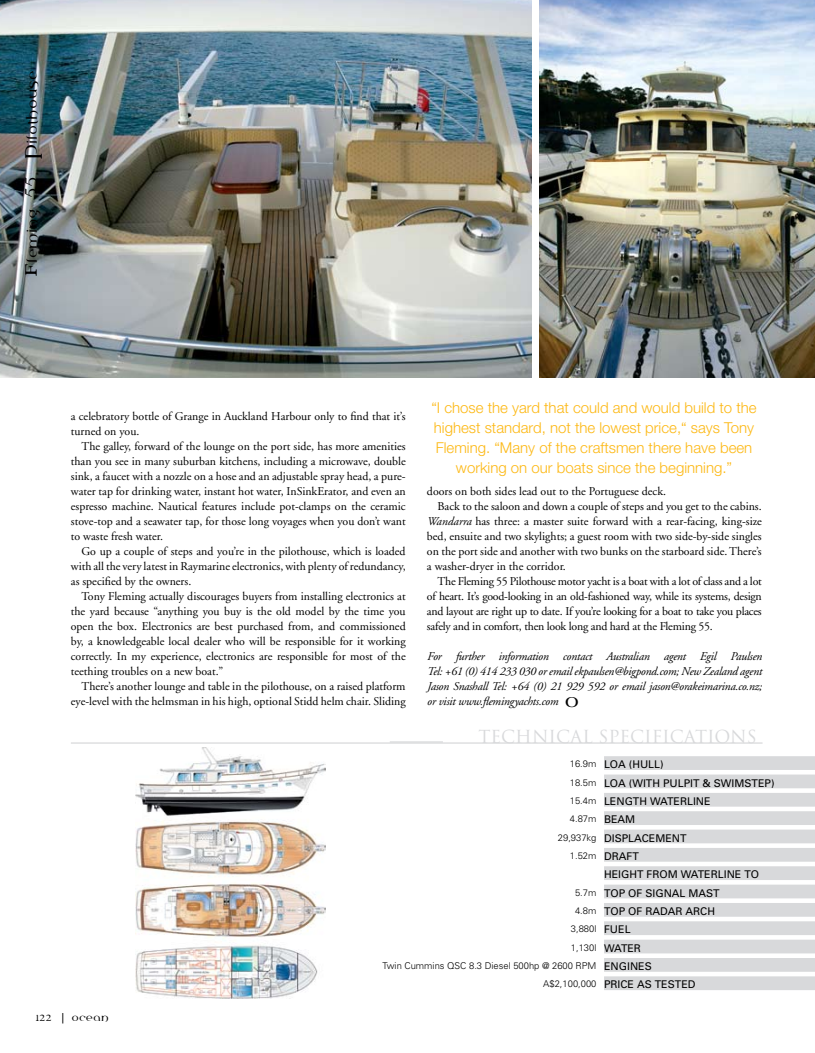
<style>
.page{position:relative;width:815px;height:1053px;background:#fff}
.page>*{position:absolute;margin:0;border:0;box-sizing:border-box;transform-origin:0 0}
.t1{font:27.5px "Percolator";color:#000}
.t2{font:20px "Percolator";color:#000}
.t3{font:17.5px "Trajan";color:#d8d9db}
.t4{font:300 15px/20px "Helvetica Neue";color:#fdb813;text-align:center}
.t5{font:15px "Percolator";color:#000}
.t6{font:11.88px/15px "Adobe Garamond";color:#000;text-align:justify}
.t7{font:11.88px "Adobe Garamond";letter-spacing:-.02em;color:#000}
.t8{font:italic 11.88px/15px "Adobe Garamond";letter-spacing:-.02em;color:#000;text-align:justify}
.t9{font:10.62px/18.4px "Univers";color:#000}
.t10{font:300 9.38px/18.4px "Univers";color:#000;text-align:right}
.s1{font-size:32.5px}
.s2{font-style:italic}
.s3{font-size:17.5px}
</style>
<div class="page">
<hr style="left:71px;top:742px;width:692px;height:1px;background:#d8d9db">
<hr style="left:390px;top:741px;width:53px;height:1px;background:#d8d9db">
<div style="left:604px;top:756px;width:211px;height:13px;background:#d8d9db"></div>
<div style="left:604px;top:774px;width:211px;height:14px;background:#d8d9db"></div>
<div style="left:604px;top:792px;width:211px;height:14px;background:#d8d9db"></div>
<div style="left:604px;top:811px;width:211px;height:14px;background:#d8d9db"></div>
<div style="left:604px;top:829px;width:211px;height:14px;background:#d8d9db"></div>
<div style="left:604px;top:847px;width:211px;height:14px;background:#d8d9db"></div>
<div style="left:604px;top:866px;width:211px;height:14px;background:#d8d9db"></div>
<div style="left:604px;top:884px;width:211px;height:14px;background:#d8d9db"></div>
<div style="left:604px;top:902px;width:211px;height:14px;background:#d8d9db"></div>
<div style="left:604px;top:921px;width:211px;height:14px;background:#d8d9db"></div>
<div style="left:604px;top:939px;width:211px;height:14px;background:#d8d9db"></div>
<div style="left:604px;top:957px;width:211px;height:14px;background:#d8d9db"></div>
<div style="left:604px;top:976px;width:211px;height:14px;background:#d8d9db"></div>
<img style="left:136px;top:747px;width:189px;height:251px">
<img style="left:540px;top:0;width:275px;height:377px">
<img style="left:0;top:0;width:532px;height:377px">
<h2 class="t2" style="left:18px;top:277px;width:207px;rotate:-90deg"><span class="s1">F</span>leming <span class="s1">55 P</span>ilothouse</h2>
<h2 class="t2" style="left:18px;top:137px;width:68px;rotate:-90deg"><span class="s1">S</span>ECTION</h2>
<p class="t6" style="left:71px;top:409px;width:336px">a celebratory bottle of Grange in Auckland Harbour only to find that it’s turned on you.</p>
<p class="t6" style="left:71px;top:439px;width:336px;text-indent:11px">The galley, forward of the lounge on the port side, has more amenities than you see in many suburban kitchens, including a microwave, double sink, a faucet with a nozzle on a hose and an adjustable spray head, a pure&shy;water tap for drinking water, instant hot water, InSinkErator, and even an espresso machine. Nautical features include pot-clamps on the ceramic stove-top and a seawater tap, for those long voyages when you don’t want to waste fresh water.</p>
<p class="t6" style="left:71px;top:544px;width:336px;text-indent:11px">Go up a couple of steps and you’re in the pilothouse, which is loaded with all the very latest in Raymarine electronics, with plenty of redundancy, as specified by the owners.</p>
<p class="t6" style="left:71px;top:589px;width:336px;text-indent:11px">Tony Fleming actually discourages buyers from installing electronics at the yard because “anything you buy is the old model by the time you open the box. Electronics are best purchased from, and commissioned by, a knowledgeable local dealer who will be responsible for it working correctly. In my experience, electronics are responsible for most of the teething troubles on a new boat.”</p>
<p class="t6" style="left:71px;top:679px;width:336px;text-align:right">There’s another lounge and table in the pilothouse, on a raised platform eye-level with the helmsman in his high, optional Stidd helm chair. Sliding</p>
<p class="t4" style="left:431px;top:397px;width:327px">“I chose the yard that could and would build to the highest standard, not the lowest price,“ says Tony Fleming. “Many of the craftsmen there have been working on our boats since the beginning.”</p>
<p class="t6" style="left:427px;top:484px;width:241px">doors on both sides lead out to the Portuguese deck.</p>
<p class="t6" style="left:438px;top:499px;width:326px">Back to the saloon and down a couple of steps and you get to the cabins.</p>
<p class="t6" style="left:427px;top:514px;width:336px"><span class="s2">Wandarra</span> has three: a master suite forward with a rear-facing, king-size</p>
<p class="t6" style="left:427px;top:529px;width:336px">bed, ensuite and two skylights; a guest room with two side-by-side singles</p>
<p class="t6" style="left:427px;top:544px;width:336px">on the port side and another with two bunks on the starboard side. There’s</p>
<p class="t6" style="left:427px;top:559px;width:140px">a washer-dryer in the corridor.</p>
<p class="t7" style="left:438px;top:575px;width:326px">The Fleming 55 Pilothouse motor yacht is a boat with a lot of class and a lot</p>
<p class="t7" style="left:427px;top:590px;width:336px">of heart. It’s good-looking in an old-fashioned way, while its systems, design</p>
<p class="t7" style="left:427px;top:605px;width:336px">and layout are right up to date. If you’re looking for a boat to take you places</p>
<p class="t7" style="left:427px;top:620px;width:287px">safely and in comfort, then look long and hard at the Fleming 55.</p>
<p class="t8" style="left:427px;top:649px;width:336px">For further information contact Australian agent Egil Paulsen Tel: +61 (0) 414 233 030 or email ekpaulsen@bigpond.com; New Zealand agent Jason Snashall Tel: +64 (0) 21 929 592 or email jason@orakeimarina.co.nz; or visit www.flemingyachts.com</p>
<h1 class="t1" style="left:565px;top:681px;width:16px">O</h1>
<h3 class="t3" style="left:478px;top:725px;width:280px">TECHNICAL SPECIFICATIONS</h3>
<p class="t10" style="left:558px;top:754px;width:40px">16.9m<br>18.5m<br>15.4m<br>4.87m<br>29,937kg<br>1.52m</p>
<p class="t10" style="left:382px;top:882px;width:216px">5.7m<br>4.8m<br>3,880l<br>1,130l<br>Twin Cummins QSC 8.3 Diesel 500hp @ 2600 RPM<br>A$2,100,000</p>
<p class="t9" style="left:604px;top:755px;width:172px">LOA (HULL)<br>LOA (WITH PULPIT &amp; SWIMSTEP)<br>LENGTH WATERLINE<br>BEAM<br>DISPLACEMENT<br>DRAFT<br>HEIGHT FROM WATERLINE TO<br>TOP OF SIGNAL MAST<br>TOP OF RADAR ARCH<br>FUEL<br>WATER<br>ENGINES<br>PRICE AS TESTED</p>
<p class="t5" style="left:35px;top:1006px;width:75px"><span class="s3">122</span> | ocean</p>
</div>
